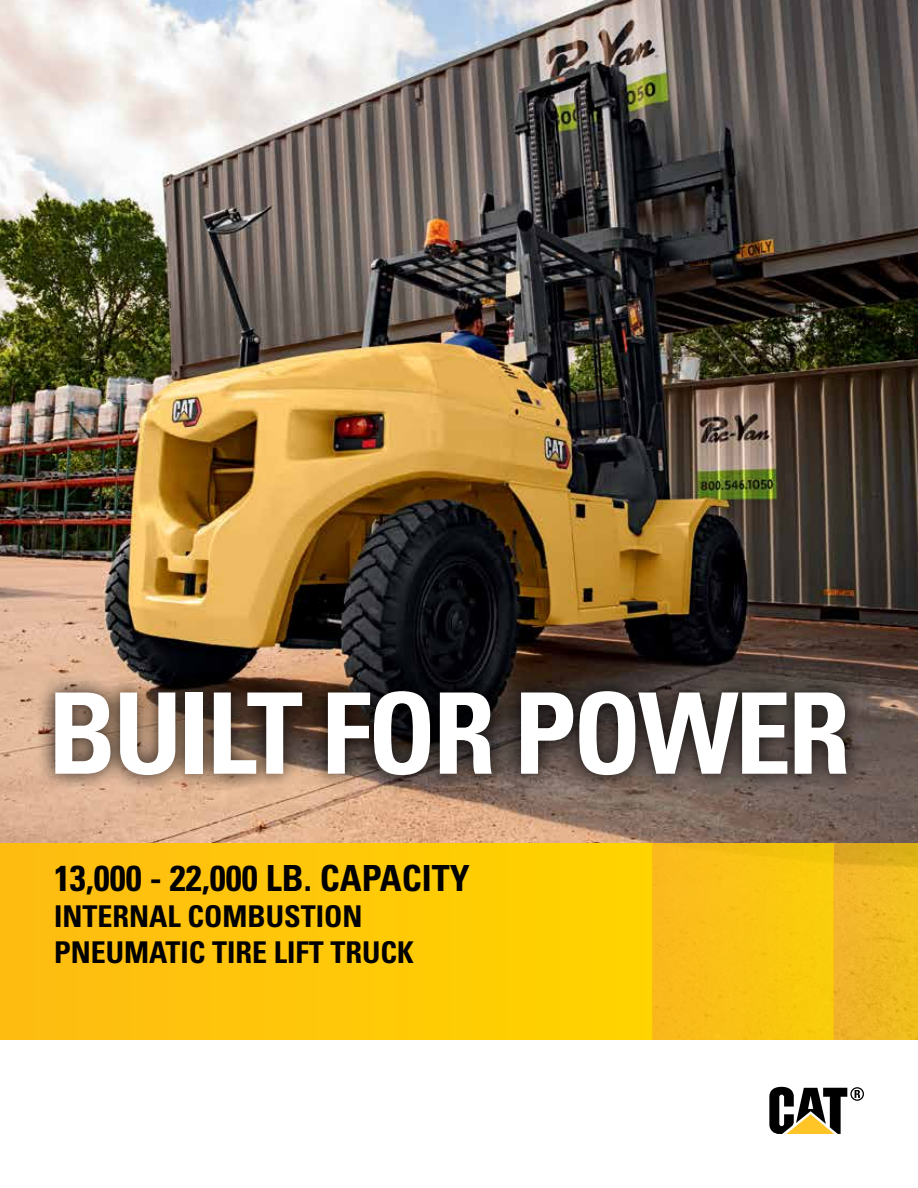
<style>
.page{position:relative;width:918px;height:1188px;background:#fff}
.page>*{position:absolute;margin:0;border:0;box-sizing:border-box;transform-origin:0 0}
.t1{font:700 condensed 112.5px "Univers LT Std";letter-spacing:-.03em;color:#fff}
.t2{font:700 condensed 36px "Univers LT Std";color:#000}
.t3{font:700 condensed 30px/36px "Univers LT Std";color:#000}
</style>
<div class="page">
<img style="left:0;top:0;width:918px;height:843px">
<div style="left:0;top:843px;width:652px;height:197px;background:#ffc808"></div>
<div style="left:652px;top:843px;width:182px;height:197px;background:#fac314"></div>
<svg style="left:834px;top:843px;width:84px;height:197px;background:#eeb723"></svg>
<svg style="left:769px;top:1087px;width:95px;height:47px"></svg>
<div style="left:36px;top:673px;width:828px;height:121px;background:#000;opacity:.9"></div>
<h1 class="t1" style="left:48px;top:665px;width:804px">BUILT FOR POWER</h1>
<p class="t2" style="left:54px;top:856px;width:418px">13,000 - 22,000 LB. CAPACITY</p>
<p class="t3" style="left:54px;top:898px;width:361px">INTERNAL COMBUSTION<br>PNEUMATIC TIRE LIFT TRUCK</p>
</div>
